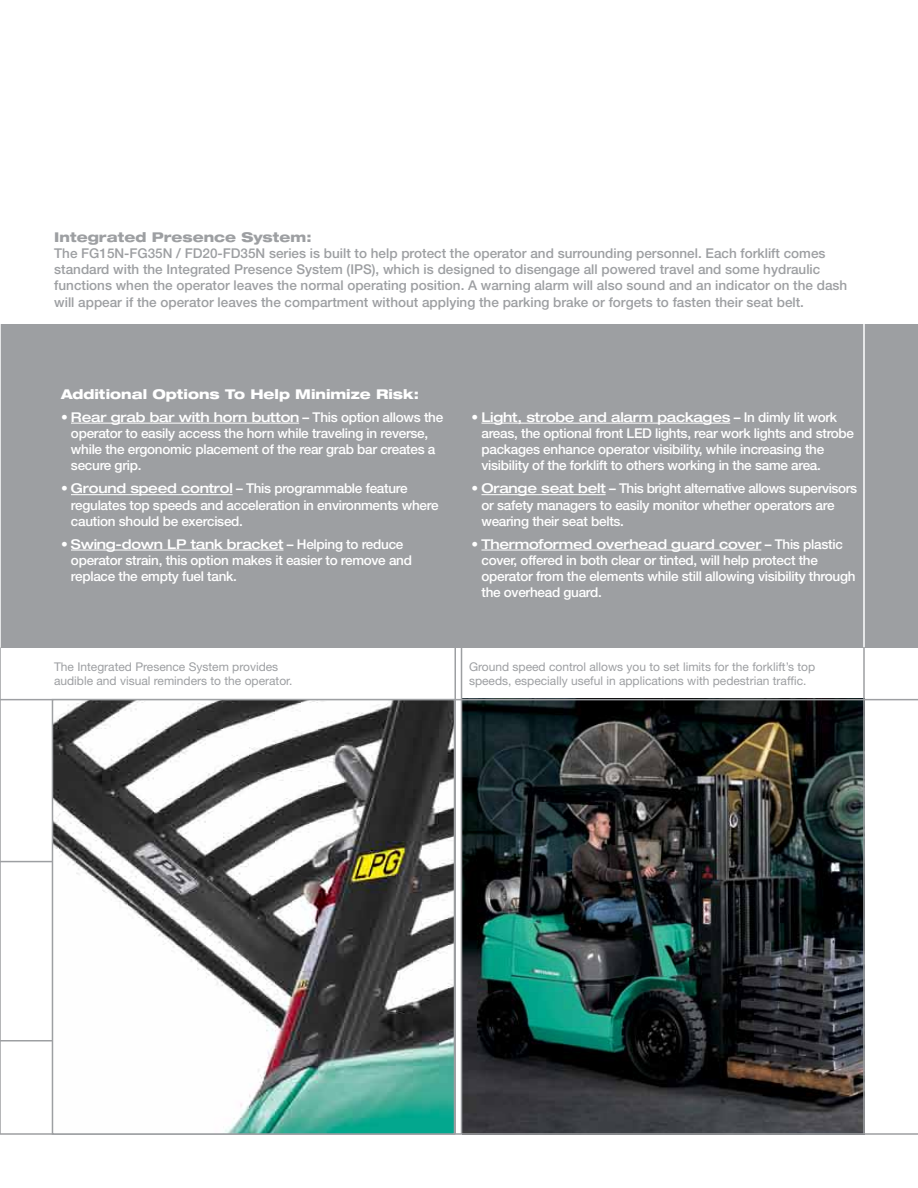
<style>
.page{position:relative;width:918px;height:1188px;background:#fff}
.page>*{position:absolute;margin:0;border:0;box-sizing:border-box;transform-origin:0 0}
.t1{font:500 13.5px/16.2px "Helvetica Neue";letter-spacing:-.02em;color:#fff}
.t2{font:500 13.5px/16.2px "Helvetica Neue";color:#9d9fa2}
.t3{font:800 expanded 13.5px "Helvetica Neue";color:#fff}
.t4{font:800 expanded 13.5px "Helvetica Neue";color:#9d9fa2}
.t5{font:12px/14.4px "Helvetica Neue";color:#9d9fa2}
.s1{font-stretch:expanded}
</style>
<div class="page">
<img style="left:462px;top:700px;width:401px;height:433px">
<hr style="left:0;top:699px;width:918px;height:1px;background:#9d9fa2">
<div style="left:0;top:324px;width:918px;height:324px;background:#9d9fa2"></div>
<hr style="left:0;top:1040px;width:53px;height:2px;background:#9d9fa2">
<hr style="left:863px;top:264px;width:2px;height:383px;background:#fff">
<hr style="left:0;top:861px;width:54px;height:1px;background:#9d9fa2">
<hr style="left:0;top:1133px;width:918px;height:2px;background:#9d9fa2">
<hr style="left:0;top:648px;width:1px;height:486px;background:#9d9fa2">
<hr style="left:454px;top:648px;width:2px;height:486px;background:#9d9fa2">
<hr style="left:461px;top:648px;width:1px;height:486px;background:#9d9fa2">
<hr style="left:863px;top:648px;width:2px;height:486px;background:#9d9fa2">
<img style="left:0;top:324px;width:1px;height:716px">
<img style="left:55px;top:702px;width:397px;height:430px">
<div style="left:52px;top:699px;width:403px;height:436px;border:2px solid #9d9fa2"></div>
<hr style="left:71px;top:423px;width:228px;height:1px;background:#fff">
<hr style="left:71px;top:494px;width:162px;height:1px;background:#fff">
<hr style="left:71px;top:550px;width:212px;height:1px;background:#fff">
<hr style="left:481px;top:423px;width:249px;height:1px;background:#fff">
<hr style="left:481px;top:494px;width:125px;height:1px;background:#fff">
<hr style="left:481px;top:550px;width:280px;height:1px;background:#fff">
<p class="t4" style="left:54px;top:228px;width:259px">Integrated Presence System:</p>
<p class="t2" style="left:54px;top:245px;width:795px">The FG15N-FG35N / FD20-FD35N series is built to help protect the operator and surrounding personnel. Each forklift comes standard with the Integrated Presence System (IPS), which is designed to disengage all powered travel and some hydraulic functions when the operator leaves the normal operating position. A warning alarm will also sound and an indicator on the dash will appear if the operator leaves the compartment without applying the parking brake or forgets to fasten their seat belt.</p>
<p class="t3" style="left:61px;top:385px;width:359px">Additional Options To Help Minimize Risk:</p>
<p class="t1" style="left:71px;top:409px;width:374px;text-indent:-10px">• <span class="s1">Rear grab bar with horn button</span> – This option allows the operator to easily access the horn while traveling in reverse, while the ergonomic placement of the rear grab bar creates a secure grip.</p>
<p class="t1" style="left:71px;top:480px;width:369px;text-indent:-10px">• <span class="s1">Ground speed control</span> – This programmable feature regulates top speeds and acceleration in environments where caution should be exercised.</p>
<p class="t1" style="left:71px;top:536px;width:343px;text-indent:-10px">• <span class="s1">Swing-down LP tank bracket</span> – Helping to reduce operator strain, this option makes it easier to remove and replace the empty fuel tank.</p>
<p class="t1" style="left:481px;top:409px;width:374px;text-indent:-10px">• <span class="s1">Light, strobe and alarm packages</span> – In dimly lit work areas, the optional front LED lights, rear work lights and strobe packages enhance operator visibility, while increasing the visibility of the forklift to others working in the same area.</p>
<p class="t1" style="left:481px;top:480px;width:377px;text-indent:-10px">• <span class="s1">Orange seat belt</span> – This bright alternative allows supervisors or safety managers to easily monitor whether operators are wearing their seat belts.</p>
<p class="t1" style="left:481px;top:536px;width:376px;text-indent:-10px">• <span class="s1">Thermoformed overhead guard cover</span> – This plastic cover, offered in both clear or tinted, will help protect the operator from the elements while still allowing visibility through the overhead guard.</p>
<p class="t5" style="left:54px;top:659px;width:240px">The Integrated Presence System provides audible and visual reminders to the operator.</p>
<p class="t5" style="left:469px;top:659px;width:348px">Ground speed control allows you to set limits for the forklift’s top speeds, especially useful in applications with pedestrian traffic.</p>
</div>
